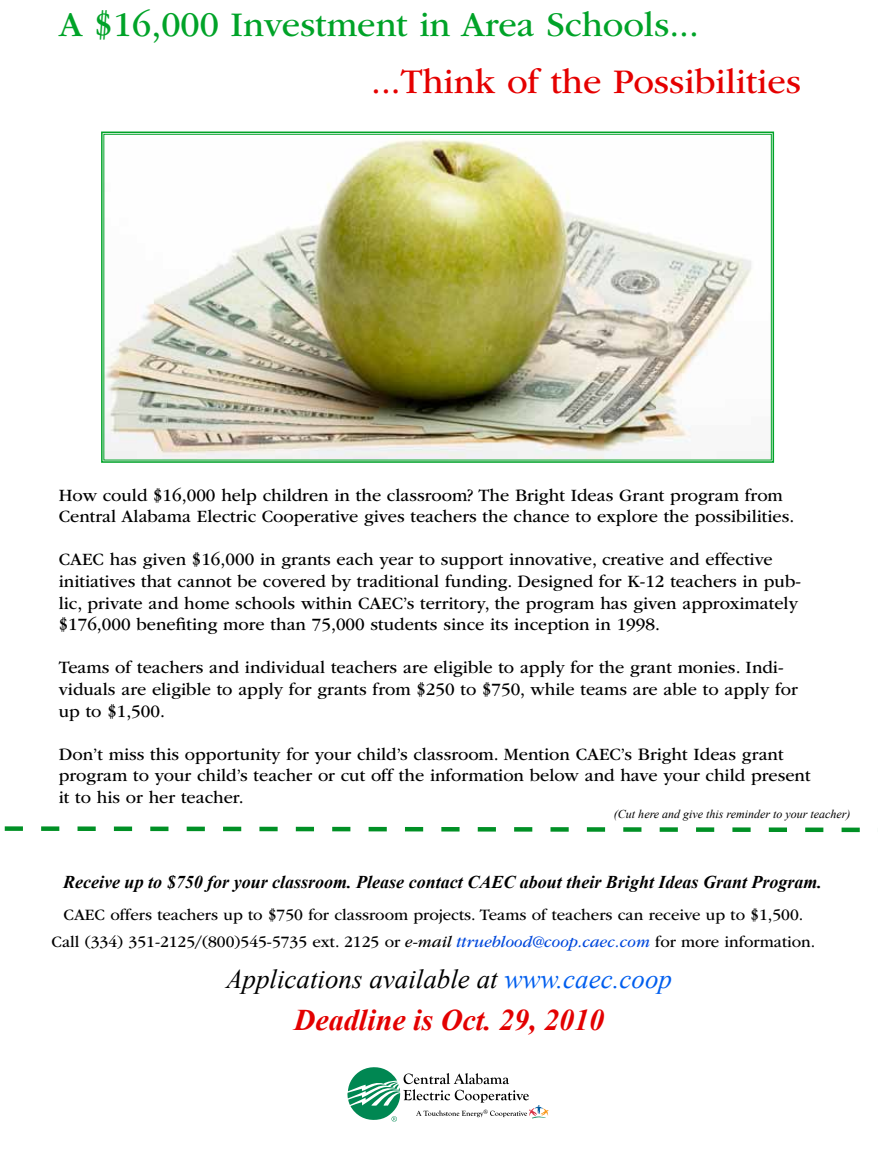
<style>
.page{position:relative;width:878px;height:1175px;background:#fff}
.page>*{position:absolute;margin:0;border:0;box-sizing:border-box;transform-origin:0 0}
.t1{font:36px "ITC Garamond Std";color:#00a328}
.t2{font:36px "ITC Garamond Std";color:#e50000}
.t3{font:italic 700 30px "Times New Roman";color:#e30000}
.t4{font:italic 27px "Times New Roman";color:#000}
.t5{font:18px/21.6px "ITC Garamond Std";color:#000}
.t6{font:italic 700 18px "Times New Roman";color:#000}
.t7{font:16.5px/27px "ITC Garamond Std";color:#000;text-align:center}
.t8{font:italic 12px "Times New Roman";color:#000}
.s1{font-style:italic}
.s2{font-style:italic;color:#0048dc}
.s3{color:#005eee}
</style>
<div class="page">
<img style="left:101px;top:131px;width:673px;height:332px">
<svg style="left:4px;top:826px;width:856px;height:7px"></svg>
<svg style="left:347px;top:1067px;width:201px;height:54px"></svg>
<h1 class="t1" style="left:59px;top:5px;width:641px">A $16,000 Investment in Area Schools...</h1>
<h1 class="t2" style="left:371px;top:62px;width:431px">...Think of the Possibilities</h1>
<p class="t5" style="left:59px;top:484px;width:737px">How could $16,000 help children in the classroom? The Bright Ideas Grant program from<br>Central Alabama Electric Cooperative gives teachers the chance to explore the possibilities.</p>
<p class="t5" style="left:59px;top:549px;width:743px">CAEC has given $16,000 in grants each year to support innovative, creative and effective initiatives that cannot be covered by traditional funding. Designed for K-12 teachers in pub&shy;lic, private and home schools within CAEC’s territory, the program has given approximately $176,000 benefiting more than 75,000 students since its inception in 1998.</p>
<p class="t5" style="left:59px;top:657px;width:740px">Teams of teachers and individual teachers are eligible to apply for the grant monies. Indi&shy;viduals are eligible to apply for grants from $250 to $750, while teams are able to apply for up to $1,500.</p>
<p class="t5" style="left:59px;top:743px;width:753px">Don’t miss this opportunity for your child’s classroom. Mention CAEC’s Bright Ideas grant program to your child’s teacher or cut off the information below and have your child present it to his or her teacher.</p>
<p class="t8" style="left:614px;top:805px;width:238px">(Cut here and give this reminder to your teacher)</p>
<p class="t6" style="left:63px;top:869px;width:760px">Receive up to $750 for your classroom. Please contact CAEC about their Bright Ideas Grant Program.</p>
<p class="t7" style="left:52px;top:901px;width:765px">CAEC offers teachers up to $750 for classroom projects. Teams of teachers can receive up to $1,500.<br>Call (334) 351-2125/(800)545-5735 ext. 2125 or <span class="s1">e-mail</span> <span class="s2">ttrueblood@coop.caec.com</span> for more information.</p>
<h3 class="t4" style="left:226px;top:960px;width:447px">Applications available at <span class="s3">www.caec.coop</span></h3>
<h2 class="t3" style="left:294px;top:999px;width:311px">Deadline is Oct. 29, 2010</h2>
</div>
